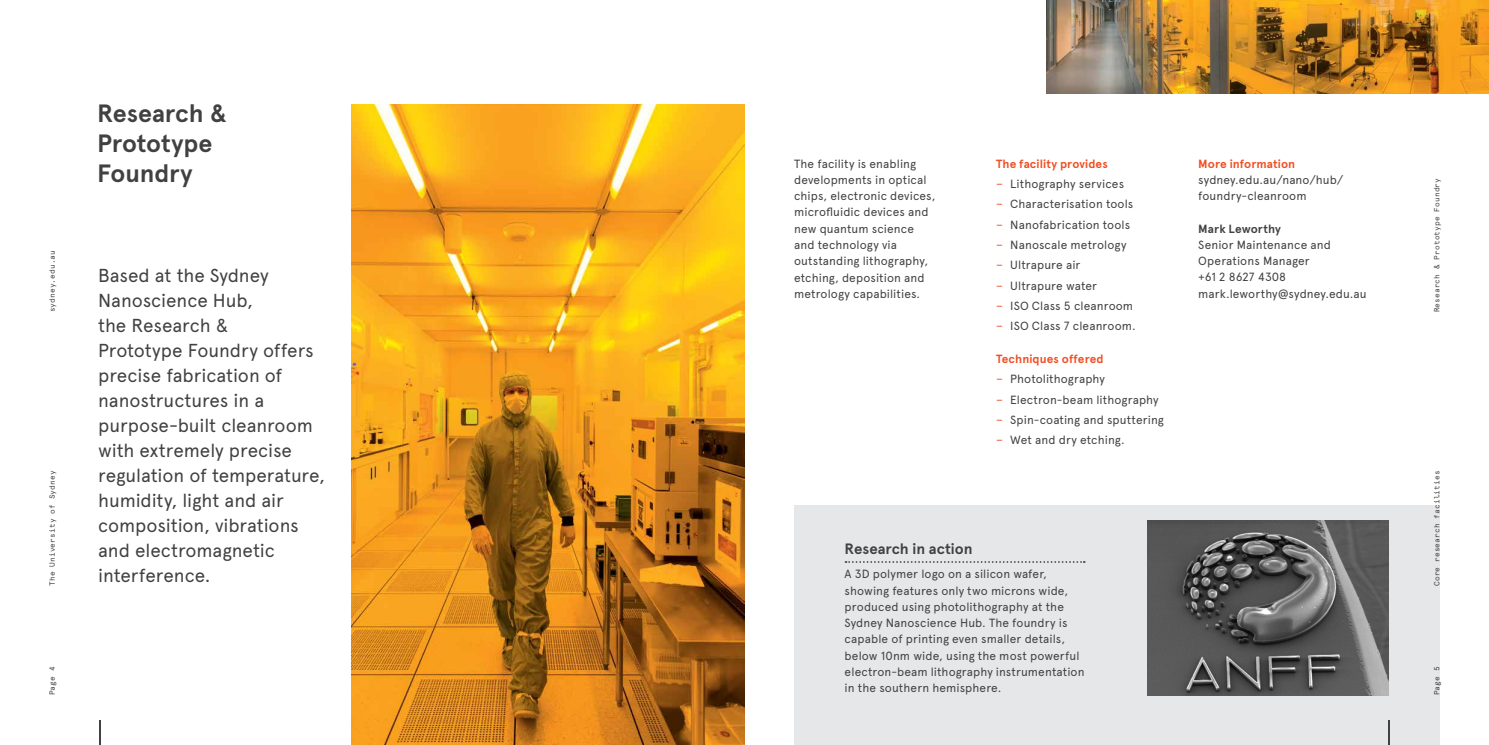
<style>
.page{position:relative;width:1489px;height:745px;background:#fff}
.page>*{position:absolute;margin:0;border:0;box-sizing:border-box;transform-origin:0 0}
.t1{font:700 25px/30px "Apercu Pro";letter-spacing:-.005em;color:#414042}
.t2{font:18.75px/25px "Apercu Pro";letter-spacing:-.005em;color:#414042}
.t3{font:700 15px "Apercu Pro";color:#414042}
.t4{font:11.88px/16.2px "Apercu Pro";letter-spacing:.01em;color:#414042}
.t5{font:700 11.88px "Apercu Pro";letter-spacing:.005em;color:#f04e23}
.t6{font:700 11.88px "Apercu Pro";letter-spacing:.01em;color:#414042}
.t7{font:7.5px "Apercu Pro Mono";letter-spacing:.02em;color:#414042}
.s1{font-weight:700;color:#f04e23}
.s2{color:#f04e23}
</style>
<div class="page">
<div style="left:794px;top:505px;width:645px;height:239px;background:#e6e7e8"></div>
<img style="left:1046px;top:0;width:442px;height:94px">
<svg style="left:845px;top:561px;width:239px;height:1px"></svg>
<img style="left:1147px;top:520px;width:241px;height:174px">
<img style="left:352px;top:104px;width:392px;height:640px">
<hr style="left:1387px;top:719px;width:2px;height:25px;background:#414042">
<hr style="left:99px;top:719px;width:2px;height:25px;background:#414042">
<h1 class="t1" style="left:97px;top:98px;width:132px">Research &amp;<br>Prototype<br>Foundry</h1>
<p class="t4" style="left:996px;top:152px;width:139px;line-height:20.4px"><span class="s1">The facility provides<br></span><span class="s2">−</span> Lithography services <span class="s2">−</span> Characterisation tools <span class="s2">−</span> Nanofabrication tools <span class="s2">−</span> Nanoscale metrology <span class="s2">−</span> Ultrapure air<br><span class="s2">−</span> Ultrapure water<br><span class="s2">−</span> ISO Class 5 cleanroom <span class="s2">−</span> ISO Class 7 cleanroom.</p>
<p class="t4" style="left:996px;top:347px;width:169px;line-height:20.4px"><span class="s1">Techniques offered<br></span><span class="s2">−</span> Photolithography<br><span class="s2">−</span> Electron-beam lithography <span class="s2">−</span> Spin-coating and sputtering <span class="s2">−</span> Wet and dry etching.</p>
<p class="t5" style="left:1198px;top:154px;width:98px">More information</p>
<p class="t4" style="left:1198px;top:171px;width:146px">sydney.edu.au/nano/hub/ foundry-cleanroom</p>
<p class="t6" style="left:1198px;top:219px;width:84px">Mark Leworthy</p>
<p class="t4" style="left:1198px;top:236px;width:170px">Senior Maintenance and<br>Operations Manager<br>+61 2 8627 4308<br>mark. leworthy@sydney.edu.au</p>
<p class="t4" style="left:794px;top:154px;width:143px">The facility is enabling developments in optical chips, electronic devices, microfluidic devices and new quantum science and technology via outstanding lithography, etching, deposition and metrology capabilities.</p>
<p class="t7" style="left:1430px;top:312px;width:136px;rotate:-90deg">Research &amp; Prototype Foundry</p>
<p class="t7" style="left:47px;top:312px;width:64px;rotate:-90deg">sydney.edu.au</p>
<p class="t2" style="left:98px;top:261px;width:228px">Based at the Sydney<br>Nanoscience Hub,<br>the Research &amp;<br>Prototype Foundry offers precise fabrication of nanostructures in a purpose-built cleanroom with extremely precise regulation of temperature, humidity, light and air composition, vibrations and electromagnetic interference.</p>
<p class="t7" style="left:47px;top:585px;width:117px;rotate:-90deg">The University of Sydney</p>
<p class="t7" style="left:1430px;top:585px;width:117px;rotate:-90deg">Core research facilities</p>
<p class="t3" style="left:844px;top:537px;width:129px">Research in action</p>
<p class="t4" style="left:844px;top:565px;width:241px">A 3D polymer logo on a silicon wafer, showing features only two microns wide, produced using photolithography at the Sydney Nanoscience Hub. The foundry is capable of printing even smaller details, below 10nm wide, using the most powerful electron-beam lithography instrumentation in the southern hemisphere.</p>
<p class="t7" style="left:47px;top:694px;width:30px;rotate:-90deg">Page 4</p>
<p class="t7" style="left:1430px;top:694px;width:30px;rotate:-90deg">Page 5</p>
</div>
